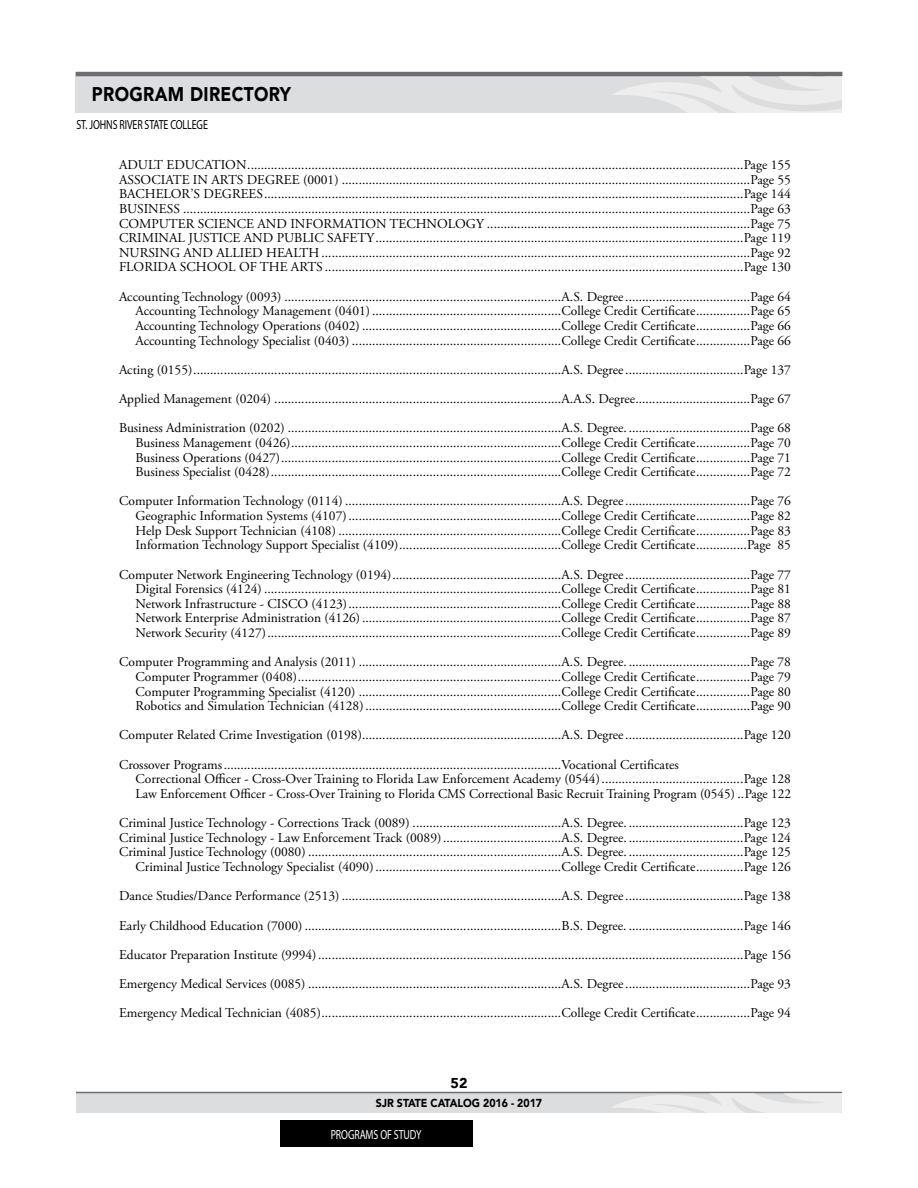
<style>
.page{position:relative;width:918px;height:1188px;background:#fff}
.page>*{position:absolute;margin:0;border:0;box-sizing:border-box;transform-origin:0 0}
.t1{font:900 19.8px "Avenir";letter-spacing:.02em;color:#000;scale:.87 1}
.t2{font:900 14.25px "Avenir";color:#000}
.t3{font:13.5px/14.5px "Adobe Garamond Pro";color:#000;text-align:justify}
.t4{font:13.2px "Myriad Pro";letter-spacing:-.01em;color:#000;scale:.75 1}
.t5{font:13.2px "Myriad Pro";letter-spacing:-.01em;color:#fff;scale:.75 1}
.t6{font:900 11.55px "Avenir";color:#000;scale:.91 1}
</style>
<div class="page">
<div style="left:76px;top:76px;width:766px;height:36px;background:#dcddde"></div>
<hr style="left:76px;top:72px;width:766px;height:4px;background:#6d6e71">
<div style="left:76px;top:1092px;width:766px;height:21px;background:#dcddde"></div>
<hr style="left:76px;top:1092px;width:766px;height:1px;background:#6d6e71">
<svg style="left:613px;top:76px;width:229px;height:36px"></svg>
<svg style="left:612px;top:1094px;width:230px;height:19px"></svg>
<div style="left:280px;top:1120px;width:193px;height:28px;background:#000"></div>
<h1 class="t1" style="left:92px;top:77px;width:230px">PROGRAM DIRECTORY</h1>
<p class="t4" style="left:76px;top:117px;width:177px">ST. JOHNS RIVER STATE COLLEGE</p>
<p class="t3" style="left:119px;top:158px;width:674px">ADULT EDUCATION...................................................................................................................................................Page 155<br>ASSOCIATE IN ARTS DEGREE (0001) .........................................................................................................................Page 55<br>BACHELOR’S DEGREES..............................................................................................................................................Page 144<br>BUSINESS ........................................................................................................................................................................Page 63<br>COMPUTER SCIENCE AND INFORMATION TECHNOLOGY ..............................................................................Page 75<br>CRIMINAL JUSTICE AND PUBLIC SAFETY.............................................................................................................Page 119<br>NURSING AND ALLIED HEALTH ...............................................................................................................................Page 92<br>FLORIDA SCHOOL OF THE ARTS ............................................................................................................................Page 130</p>
<p class="t3" style="left:136px;top:290px;width:657px;text-indent:-16px">Accounting Technology (0093) ..................................................................................A.S. Degree.....................................Page 64<br>Accounting Technology Management (0401)........................................................College Credit Certificate................Page 65<br>Accounting Technology Operations (0402) ...........................................................College Credit Certificate................Page 66<br>Accounting Technology Specialist (0403) ..............................................................College Credit Certificate................Page 66</p>
<p class="t3" style="left:119px;top:355px;width:674px;line-height:29.2px">Acting (0155).............................................................................................................A.S. Degree...................................Page 137<br>Applied Management (0204) .....................................................................................A.A.S. Degree..................................Page 67<br>Business Administration (0202) .................................................................................A.S. Degree. ....................................Page 68</p>
<p class="t3" style="left:136px;top:436px;width:657px">Business Management (0426)................................................................................College Credit Certificate................Page 70<br>Business Operations (0427)...................................................................................College Credit Certificate................Page 71<br>Business Specialist (0428)......................................................................................College Credit Certificate................Page 72</p>
<p class="t3" style="left:136px;top:494px;width:657px;text-indent:-16px">Computer Information Technology (0114) ................................................................A.S. Degree.....................................Page 76<br>Geographic Information Systems (4107)...............................................................College Credit Certificate................Page 82<br>Help Desk Support Technician (4108) ..................................................................College Credit Certificate................Page 83<br>Information Technology Support Specialist (4109)................................................College Credit Certificate...............Page 85</p>
<p class="t3" style="left:136px;top:567px;width:657px;text-indent:-16px">Computer Network Engineering Technology (0194)..................................................A.S. Degree.....................................Page 77<br>Digital Forensics (4124) ........................................................................................College Credit Certificate................Page 81<br>Network Infrastructure - CISCO (4123)...............................................................College Credit Certificate................Page 88<br>Network Enterprise Administration (4126)...........................................................College Credit Certificate................Page 87<br>Network Security (4127).......................................................................................College Credit Certificate................Page 89</p>
<p class="t3" style="left:136px;top:655px;width:657px;text-indent:-16px">Computer Programming and Analysis (2011) ............................................................A.S. Degree. ....................................Page 78<br>Computer Programmer (0408)..............................................................................College Credit Certificate................Page 79<br>Computer Programming Specialist (4120) ............................................................College Credit Certificate................Page 80<br>Robotics and Simulation Technician (4128)..........................................................College Credit Certificate................Page 90</p>
<p class="t3" style="left:119px;top:721px;width:674px;line-height:29.2px">Computer Related Crime Investigation (0198)...........................................................A.S. Degree...................................Page 120<br>Crossover Programs....................................................................................................Vocational Certificates</p>
<p class="t3" style="left:136px;top:772px;width:657px">Correctional Officer - Cross-Over Training to Florida Law Enforcement Academy (0544)..........................................Page 128<br>Law Enforcement Officer - Cross-Over Training to Florida CMS Correctional Basic Recruit Training Program (0545) ..Page 122</p>
<p class="t3" style="left:119px;top:816px;width:674px;text-align:right">Criminal Justice Technology - Corrections Track (0089) ............................................A.S. Degree. ..................................Page 123<br>Criminal Justice Technology - Law Enforcement Track (0089)...................................A.S. Degree. ..................................Page 124<br>Criminal Justice Technology (0080) ...........................................................................A.S. Degree. ..................................Page 125<br>Criminal Justice Technology Specialist (4090).......................................................College Credit Certificate..............Page 126</p>
<p class="t3" style="left:119px;top:882px;width:674px;line-height:29.2px">Dance Studies/Dance Performance (2513) .................................................................A.S. Degree...................................Page 138<br>Early Childhood Education (7000) ............................................................................B.S. Degree. ..................................Page 146<br>Educator Preparation Institute (9994)..............................................................................................................................Page 156<br>Emergency Medical Services (0085) ...........................................................................A.S. Degree.....................................Page 93<br>Emergency Medical Technician (4085).......................................................................College Credit Certificate................Page 94</p>
<p class="t2" style="left:451px;top:1070px;width:18px">52</p>
<p class="t6" style="left:376px;top:1093px;width:184px">SJR STATE CATALOG 2016 - 2017</p>
<p class="t5" style="left:331px;top:1126px;width:123px">PROGRAMS OF STUDY</p>
</div>
